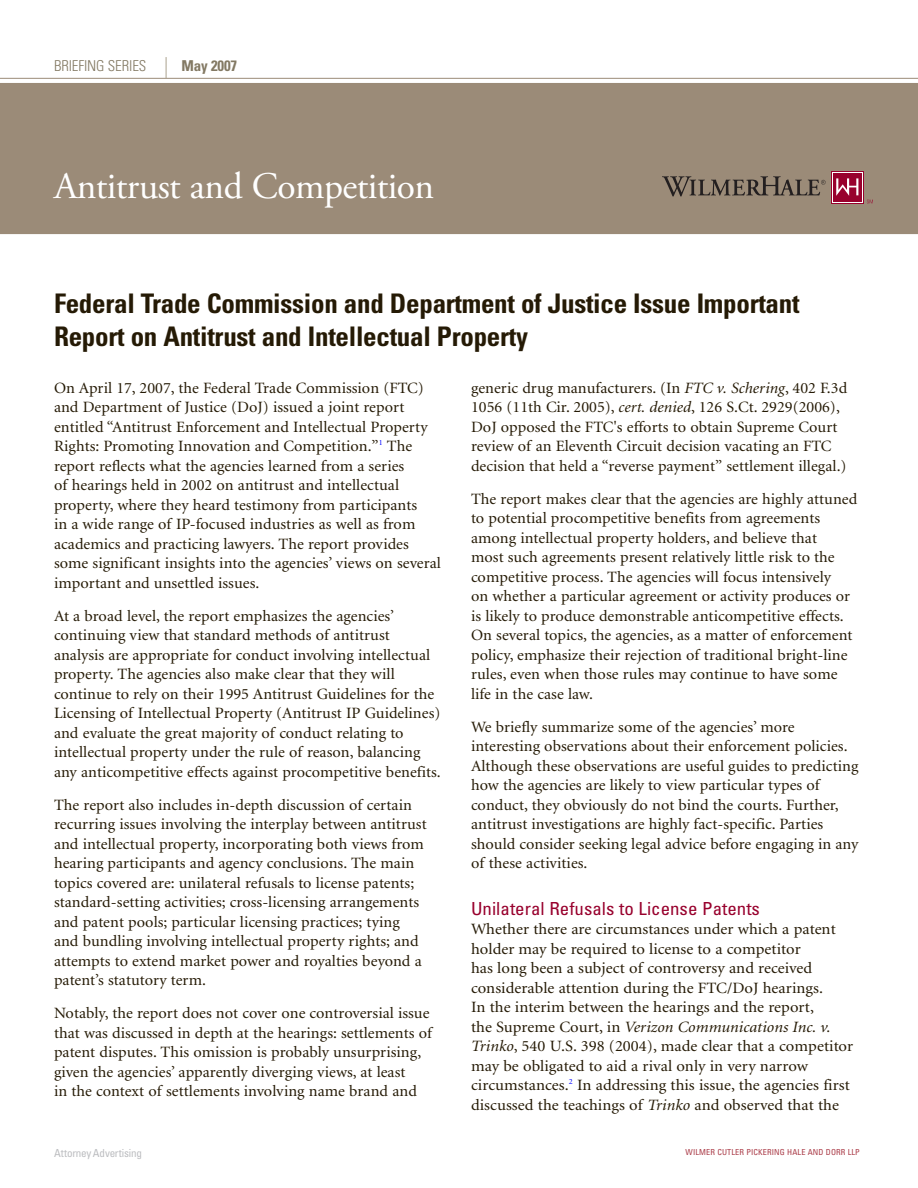
<style>
.page{position:relative;width:918px;height:1188px;background:#fff}
.page>*{position:absolute;margin:0;border:0;box-sizing:border-box;transform-origin:0 0}
._01_Newsletter_Name{font:37.5px "Adobe Garamond Pro";letter-spacing:-.015em;color:#fff}
._03_Body_Headline{font:700 condensed 27px/33px "Univers";letter-spacing:-.01em;color:#251a05}
.Subhead{font:condensed 18px "Univers";color:#98012d;scale:1.05 1}
._02_Body_copy{font:15.75px/19.5px "Minion";color:#251a05}
._02_Body_copy-2{font:15.75px/19.5px "Minion";color:#251a05;scale:1.05 1}
.legal{font:300 condensed 15px "Univers";letter-spacing:-.01em;color:#837963}
.legal-2{font:700 condensed 15px "Univers";letter-spacing:-.01em;color:#837963}
.t1{font:condensed 11.1px "Univers";letter-spacing:-.025em;color:#bcbdc0}
.legal-3{font:condensed 8.25px "Univers";letter-spacing:.015em;color:#aa3c48}
.s1{font-style:italic}
</style>
<div class="page">
<div style="left:0;top:83px;width:918px;height:151px;background:#9b8b78"></div>
<hr style="left:0;top:78px;width:918px;height:1px;background:#9b8b78">
<svg style="left:166px;top:57px;width:1px;height:21px"></svg>
<svg style="left:831px;top:171px;width:33px;height:32px"></svg>
<svg style="left:832px;top:172px;width:31px;height:30px"></svg>
<div style="left:833px;top:173px;width:29px;height:28px;background:#98012d"></div>
<svg style="left:836px;top:178px;width:22px;height:18px"></svg>
<svg style="left:662px;top:176px;width:164px;height:20px;background:#796c5f"></svg>
<svg style="left:867px;top:200px;width:6px;height:3px"></svg>
<p class="legal" style="left:54px;top:57px;width:94px">BRIEFING SERIES</p>
<p class="legal-2" style="left:181px;top:57px;width:57px">May 2007</p>
<p class="_01_Newsletter_Name" style="left:54px;top:164px;width:382px">Antitrust and Competition</p>
<p class="_03_Body_Headline" style="left:54px;top:287px;width:747px">Federal Trade Commission and Department of Justice Issue Important<br>Report on Antitrust and Intellectual Property</p>
<p class="_02_Body_copy" style="left:54px;top:379px;width:389px">On April 17, 2007, the Federal Trade Commission (FTC) and Department of Justice (DoJ) issued a joint report entitled “Antitrust Enforcement and Intellectual Property Rights: Promoting Innovation and Competition.”<sup>1</sup> The report reflects what the agencies learned from a series<br>of hearings held in 2002 on antitrust and intellectual property, where they heard testimony from participants<br>in a wide range of IP-focused industries as well as from academics and practicing lawyers. The report provides some significant insights into the agencies’ views on several important and unsettled issues.</p>
<p class="_02_Body_copy" style="left:54px;top:607px;width:388px">At a broad level, the report emphasizes the agencies’ continuing view that standard methods of antitrust analysis are appropriate for conduct involving intellectual property. The agencies also make clear that they will continue to rely on their 1995 Antitrust Guidelines for the Licensing of Intellectual Property (Antitrust IP Guidelines) and evaluate the great majority of conduct relating to intellectual property under the rule of reason, balancing any anticompetitive effects against procompetitive benefits.</p>
<p class="_02_Body_copy" style="left:54px;top:796px;width:374px">The report also includes in-depth discussion of certain recurring issues involving the interplay between antitrust and intellectual property, incorporating both views from hearing participants and agency conclusions. The main topics covered are: unilateral refusals to license patents; standard-setting activities; cross-licensing arrangements and patent pools; particular licensing practices; tying and bundling involving intellectual property rights; and attempts to extend market power and royalties beyond a patent’s statutory term.</p>
<p class="_02_Body_copy" style="left:54px;top:1004px;width:380px">Notably, the report does not cover one controversial issue that was discussed in depth at the hearings: settlements of patent disputes. This omission is probably unsurprising, given the agencies’ apparently diverging views, at least<br>in the context of settlements involving name brand and</p>
<p class="t1" style="left:54px;top:1146px;width:89px">Attorney Advertising</p>
<p class="_02_Body_copy" style="left:471px;top:379px;width:378px">generic drug manufacturers. (In <span class="s1">FTC v. Schering</span>, 402 F.3d 1056 (11th Cir. 2005), <span class="s1">cert. denied</span>, 126 S.Ct. 2929(2006), DoJ opposed the FTC's efforts to obtain Supreme Court review of an Eleventh Circuit decision vacating an FTC decision that held a “reverse payment” settlement illegal.)</p>
<p class="_02_Body_copy" style="left:471px;top:490px;width:388px">The report makes clear that the agencies are highly attuned to potential procompetitive benefits from agreements among intellectual property holders, and believe that<br>most such agreements present relatively little risk to the competitive process. The agencies will focus intensively<br>on whether a particular agreement or activity produces or is likely to produce demonstrable anticompetitive effects.<br>On several topics, the agencies, as a matter of enforcement policy, emphasize their rejection of traditional bright-line rules, even when those rules may continue to have some life in the case law.</p>
<p class="_02_Body_copy" style="left:471px;top:718px;width:389px">We briefly summarize some of the agencies’ more interesting observations about their enforcement policies.<br>Although these observations are useful guides to predicting how the agencies are likely to view particular types of conduct, they obviously do not bind the courts. Further, antitrust investigations are highly fact-specific. Parties should consider seeking legal advice before engaging in any of these activities.</p>
<p class="Subhead" style="left:471px;top:897px;width:277px">U nilateral Refusals to License Patents</p>
<p class="_02_Body_copy-2" style="left:471px;top:920px;width:365px">Whether there are circumstances under which a patent holder may be required to license to a competitor<br>has long been a subject of controversy and received considerable attention during the FTC/DoJ hearings.<br>In the interim between the hearings and the report,<br>the Supreme Court, in <span class="s1">Verizon Communications Inc. v.<br>Trinko</span>, 540 U.S. 398 (2004), made clear that a competitor may be obligated to aid a rival only in very narrow circumstances.<sup>2</sup> In addressing this issue, the agencies first discussed the teachings of <span class="s1">Trinko</span> and observed that the</p>
<p class="legal-3" style="left:686px;top:1146px;width:176px">Wilmer Cutler Pickering Hale and D orr LLP</p>
</div>
